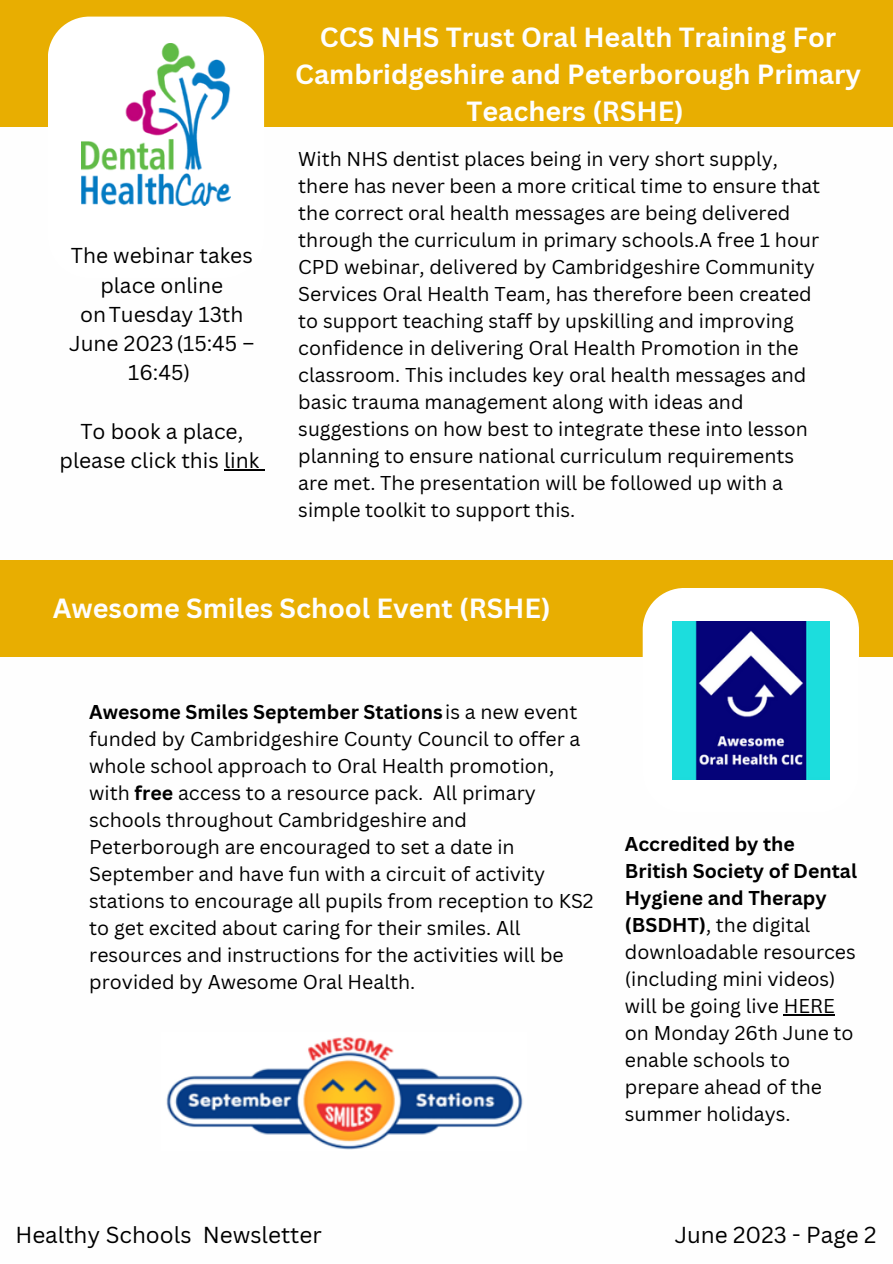
<style>
.page{position:relative;width:893px;height:1264px;background:#fff}
.page>*{position:absolute;margin:0;border:0;box-sizing:border-box;transform-origin:0 0}
.t1{font:700 27px/37px "Canva Sans";color:#fefefe;text-align:center}
.t2{font:22.5px "Canva Sans";color:#000}
.t3{font:21px/29.2px "Canva Sans";color:#000;text-align:center}
.t4{font:19.5px/27px "Canva Sans";color:#000}
.s1{font-weight:700}
</style>
<div class="page">
<div style="left:0;top:0;width:892px;height:1262px;background:#e8ae01"></div>
<div style="left:0;top:127px;width:892px;height:1135px;background:#fefefe"></div>
<div style="left:0;top:560px;width:892px;height:96px;background:#e8ae01"></div>
<svg style="left:642px;top:588px;width:216px;height:192px;fill:#fff"></svg>
<img style="left:672px;top:622px;width:157px;height:157px">
<img style="left:166px;top:1037px;width:357px;height:113px">
<hr style="left:783px;top:1014px;width:51px;height:1px;background:#000">
<div style="left:48px;top:17px;width:216px;height:189px;background:#fff"></div>
<img style="left:82px;top:43px;width:148px;height:162px">
<hr style="left:224px;top:469px;width:35px;height:1px;background:#000">
<p class="t3" style="left:69px;top:240px;width:187px">The webinar takes place online onTuesday 13th<br>June 2023(15:45 –<br>16:45)</p>
<p class="t3" style="left:60px;top:416px;width:201px">To book a place, please click this link</p>
<p class="t1" style="left:295px;top:18px;width:567px">CCS NHS Trust Oral Health Training For<br>Cambridgeshire and Peterborough Primary<br>Teachers (RSHE)</p>
<p class="t4" style="left:298px;top:145px;width:523px">With NHS dentist places being in very short supply, there has never been a more critical time to ensure that the correct oral health messages are being delivered through the curriculum in primary schools.A free 1 hour CPD webinar, delivered by Cambridgeshire Community Services Oral Health Team, has therefore been created to support teaching staff by upskilling and improving confidence in delivering Oral Health Promotion in the classroom. This includes key oral health messages and basic trauma management along with ideas and suggestions on how best to integrate these into lesson planning to ensure national curriculum requirements are met. The presentation will be followed up with a simple toolkit to support this.</p>
<p class="t1" style="left:53px;top:589px;width:499px">Awesome Smiles School Event (RSHE)</p>
<p class="t4" style="left:89px;top:697px;width:506px"><span class="s1">Awesome Smiles September Stations</span>is a new event funded by Cambridgeshire County Council to offer a whole school approach to Oral Health promotion, with <span class="s1">free</span> access to a resource pack. All primary schools throughout Cambridgeshire and Peterborough are encouraged to set a date in September and have fun with a circuit of activity stations to encourage all pupils from reception to KS2 to get excited about caring for their smiles. All resources and instructions for the activities will be provided by Awesome Oral Health.</p>
<p class="t4" style="left:625px;top:830px;width:233px"><span class="s1">Accredited by the<br>British Society of Dental<br>Hygiene and Therapy (BSDHT)</span>, the digital downloadable resources (including mini videos) will be going live HERE on Monday 26th June to enable schools to prepare ahead of the summer holidays.</p>
<p class="t2" style="left:15px;top:1218px;width:308px">Healthy Schools Newsletter</p>
<p class="t2" style="left:674px;top:1218px;width:203px">June 2023 - Page 2</p>
</div>
